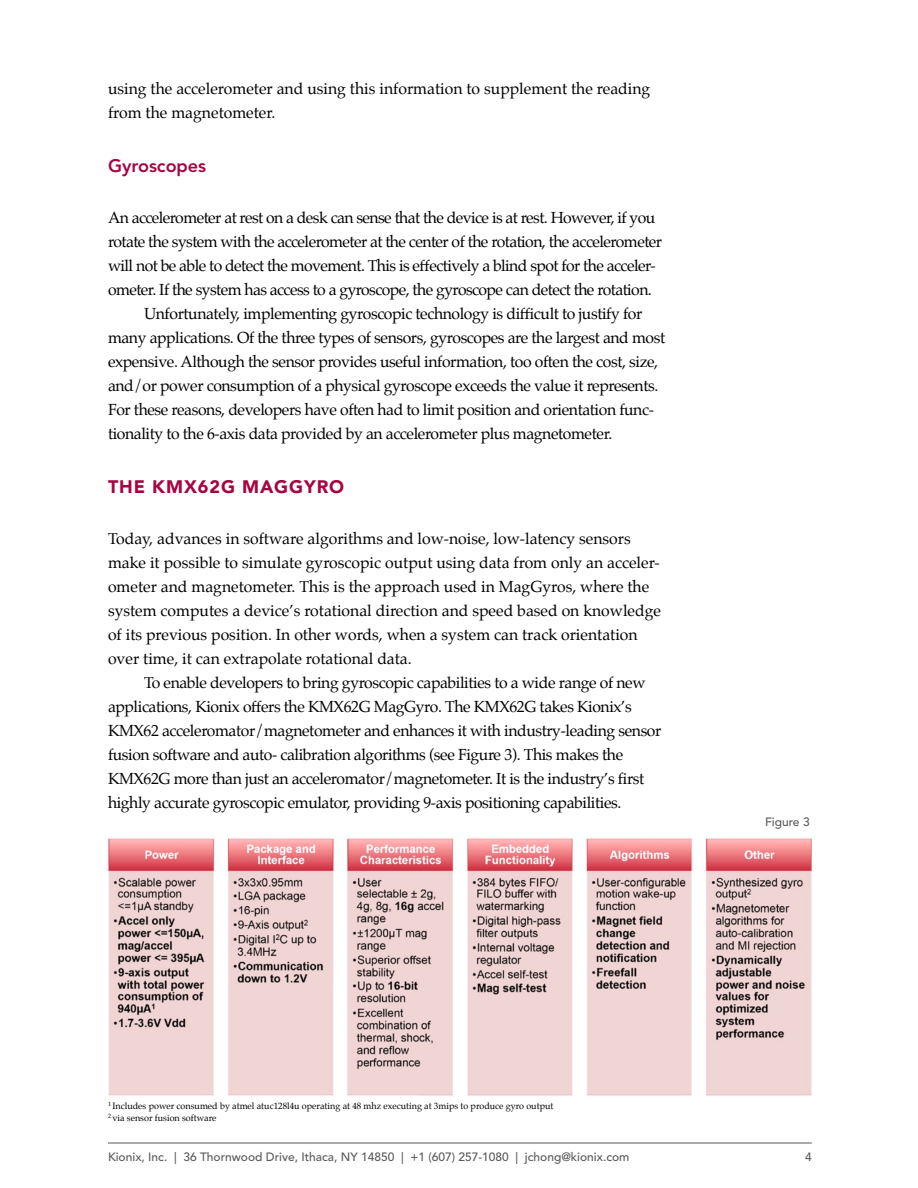
<style>
.page{position:relative;width:918px;height:1188px;background:#fff}
.page>*{position:absolute;margin:0;border:0;box-sizing:border-box;transform-origin:0 0}
.t1{font:900 18px "Avenir LT Std";letter-spacing:.05em;color:#a50544}
.t2{font:800 18px "Avenir LT Std";color:#a50544}
.t3{font:15.75px/24px "Palatino";letter-spacing:-.025em;color:#000}
.t4{font:15.75px/24px "Palatino";color:#000}
.t5{font:500 12px "Avenir LT Std";color:#595959}
.t6{font:9px/12px "Palatino";color:#000}
</style>
<div class="page">
<hr style="left:108px;top:1143px;width:704px;height:1px;background:#595959">
<img style="left:108px;top:838px;width:704px;height:258px">
<p class="t4" style="left:108px;top:77px;width:544px">using the accelerometer and using this information to supplement the reading from the magnetometer.</p>
<p class="t2" style="left:108px;top:155px;width:100px">Gyroscopes</p>
<p class="t3" style="left:108px;top:206px;width:549px">An accelerometer at rest on a desk can sense that the device is at rest. However, if you</p>
<p class="t3" style="left:108px;top:230px;width:556px">rotate the system with the accelerometer at the center of the rotation, the accelerometer</p>
<p class="t3" style="left:108px;top:254px;width:549px">will not be able to detect the movement. This is effectively a blind spot for the acceler-</p>
<p class="t3" style="left:108px;top:278px;width:545px">ometer. If the system has access to a gyroscope, the gyroscope can detect the rotation.</p>
<p class="t3" style="left:144px;top:302px;width:500px">Unfortunately, implementing gyroscopic technology is difficult to justify for</p>
<p class="t3" style="left:108px;top:326px;width:559px">many applications. Of the three types of sensors, gyroscopes are the largest and most</p>
<p class="t3" style="left:108px;top:350px;width:552px">expensive. Although the sensor provides useful information, too often the cost, size,</p>
<p class="t3" style="left:108px;top:374px;width:552px">and/or power consumption of a physical gyroscope exceeds the value it represents.</p>
<p class="t3" style="left:108px;top:398px;width:547px">For these reasons, developers have often had to limit position and orientation func-</p>
<p class="t3" style="left:108px;top:422px;width:506px">tionality to the 6-axis data provided by an accelerometer plus magnetometer.</p>
<p class="t1" style="left:108px;top:476px;width:238px">THE KMX62G MAGGYRO</p>
<p class="t4" style="left:108px;top:527px;width:555px">Today, advances in software algorithms and low-noise, low-latency sensors make it possible to simulate gyroscopic output using data from only an acceler&shy;ometer and magnetometer. This is the approach used in MagGyros, where the system computes a device’s rotational direction and speed based on knowledge of its previous position. In other words, when a system can track orientation over time, it can extrapolate rotational data.</p>
<p class="t3" style="left:108px;top:671px;width:555px;text-indent:36px">To enable developers to bring gyroscopic capabilities to a wide range of new applications, Kionix offers the KMX62G MagGyro. The KMX62G takes Kionix’s KMX62 acceleromator/magnetometer and enhances it with industry-leading sensor fusion software and auto- calibration algorithms (see Figure 3). This makes the KMX62G more than just an acceleromator/magnetometer. It is the industry’s first highly accurate gyroscopic emulator, providing 9-axis positioning capabilities.</p>
<p class="t5" style="left:765px;top:815px;width:46px">Figure 3</p>
<p class="t6" style="left:108px;top:1100px;width:447px"><sup>1</sup> Includes power consumed by atmel atuc128l4u operating at 48 mhz executing at 3mips to produce gyro output<br><sup>2</sup> via sensor fusion software</p>
<p class="t5" style="left:108px;top:1150px;width:523px">Kionix, Inc. | 36 Thornwood Drive, Ithaca, NY 14850 | +1 (607) 257-1080 | jchong@kionix.com</p>
<p class="t5" style="left:805px;top:1150px;width:8px">4</p>
</div>
